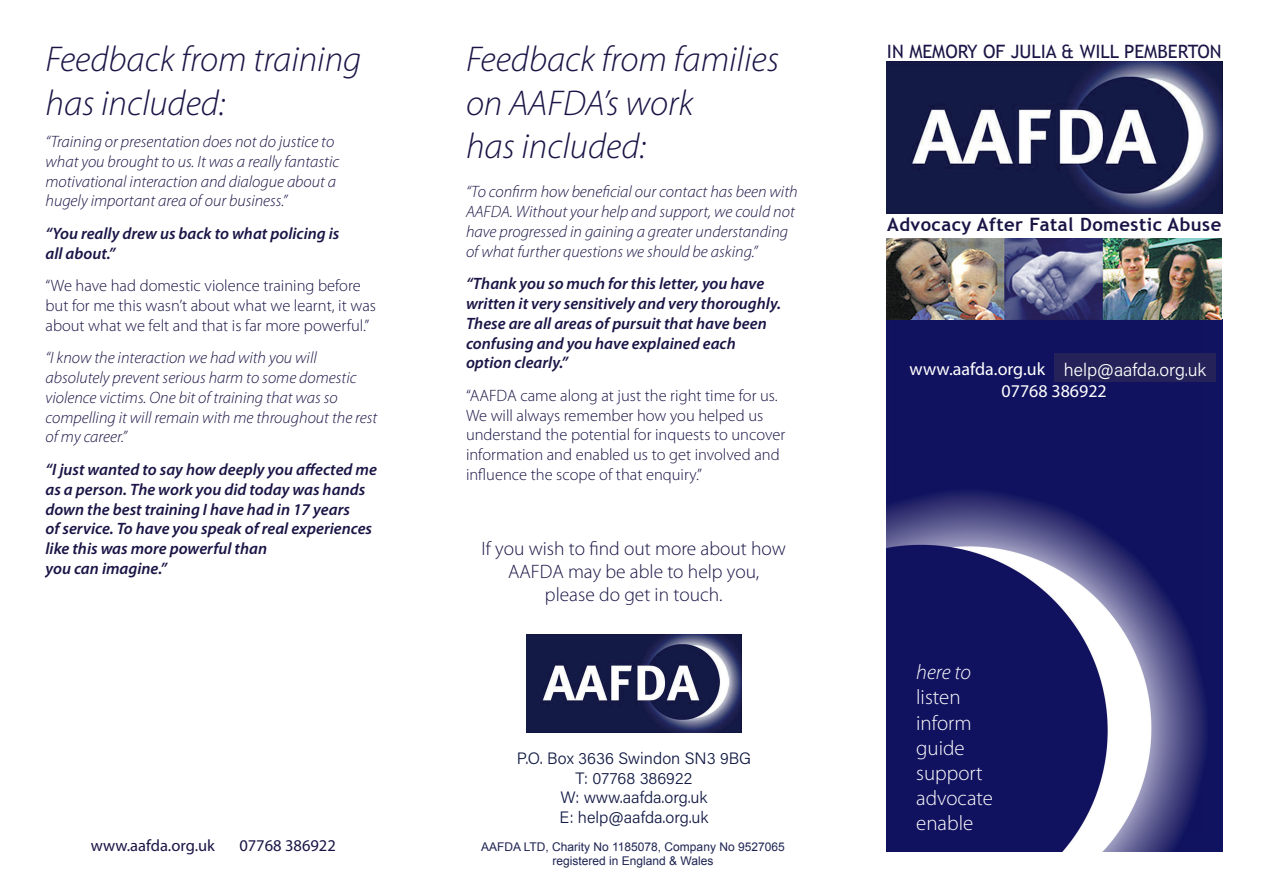
<style>
.page{position:relative;width:1263px;height:893px;background:#fff}
.page>*{position:absolute;margin:0;border:0;box-sizing:border-box;transform-origin:0 0}
.t1{font:italic 300 36px/43.2px "Myriad Pro";color:#1a1546}
.t2{font:300 21px/25.2px "Myriad Pro";color:#fff}
.t3{font:italic 300 21px "Myriad Pro";color:#fff}
.t4{font:300 19.5px/23.4px "Myriad Pro";color:#1a1546;text-align:center}
.t5{font:700 18.45px "Trebuchet MS";letter-spacing:.025em;color:#1a1546}
.t6{font:18.45px "Trebuchet MS";color:#1a1546}
.t7{font:18px/21.6px "Myriad Pro";color:#fff;text-align:center}
.t8{font:18px "Acumin Variable Concept";letter-spacing:.01em;color:#fff}
.t9{font:italic 300 16.5px/19.8px "Myriad Pro";color:#1a1546}
.t10{font:italic 600 16.5px/19.8px "Myriad Pro";color:#1a1546}
.t11{font:300 16.5px/19.8px "Myriad Pro";color:#1a1546}
.t12{font:16.5px/19.8px "Acumin Variable Concept";letter-spacing:.01em;color:#121a44;text-align:center}
.t13{font:16.5px "Myriad Pro";color:#1a1546}
.t14{font:12px/14.4px "Arial";color:#1e2452;text-align:center}
</style>
<div class="page">
<img style="left:886px;top:239px;width:336px;height:612px">
<img style="left:886px;top:61px;width:336px;height:153px">
<img style="left:526px;top:635px;width:215px;height:97px">
<div style="left:1054px;top:353px;width:162px;height:28px;background:#242258"></div>
<h1 class="t1" style="left:46px;top:39px;width:317px">Feedback from training has included:</h1>
<p class="t9" style="left:46px;top:132px;width:295px">“Training or presentation does not do justice to what you brought to us. It was a really fantastic motivational interaction and dialogue about a hugely important area of our business.”</p>
<p class="t10" style="left:46px;top:223px;width:295px">“You really drew us back to what policing is all about.”</p>
<p class="t11" style="left:46px;top:276px;width:332px">“We have had domestic violence training before but for me this wasn’t about what we learnt, it was about what we felt and that is far more powerful.”</p>
<p class="t9" style="left:46px;top:348px;width:333px">“I know the interaction we had with you will absolutely prevent serious harm to some domestic violence victims. One bit of training that was so compelling it will remain with me throughout the rest of my career.”</p>
<p class="t10" style="left:46px;top:459px;width:333px">“I just wanted to say how deeply you affected me as a person. The work you did today was hands down the best training I have had in 17 years<br>of service. To have you speak of real experiences like this was more powerful than<br>you can imagine.”</p>
<h1 class="t1" style="left:466px;top:39px;width:315px">Feedback from families on AAFDA’s work<br>has included:</h1>
<p class="t9" style="left:466px;top:182px;width:333px">“To confirm how beneficial our contact has been with AAFDA. Without your help and support, we could not have progressed in gaining a greater understanding of what further questions we should be asking.”</p>
<p class="t10" style="left:466px;top:273px;width:316px">“Thank you so much for this letter, you have written it very sensitively and very thoroughly.<br>These are all areas of pursuit that have been confusing and you have explained each option clearly.”</p>
<p class="t11" style="left:466px;top:386px;width:321px">“AAFDA came along at just the right time for us.<br>We will always remember how you helped us understand the potential for inquests to uncover information and enabled us to get involved and influence the scope of that enquiry.”</p>
<p class="t4" style="left:481px;top:537px;width:306px">If you wish to find out more about how<br>AAFDA may be able to help you, please do get in touch.</p>
<p class="t12" style="left:517px;top:747px;width:236px">P.O. Box 3636 Swindon SN3 9BG<br>T: 07768 386922<br>W: www.aafda.org.uk<br>E: help@aafda.org.uk</p>
<p class="t9" style="left:528px;top:757px;width:212px;text-align:center">P. O. Box 3636 Swindon SN3 9BG<br>T: 07768 386922</p>
<p class="t9" style="left:506px;top:817px;width:257px;text-align:center">E: info@aafda.org.uk<br>AAFDA is a registered charity no. 1125973</p>
<p class="t13" style="left:91px;top:836px;width:126px">www.aafda.org.uk</p>
<p class="t13" style="left:239px;top:836px;width:98px">07768 386922</p>
<p class="t14" style="left:481px;top:840px;width:305px">AAFDA LTD, Charity No 1185078, Company No 9527065 registered in England &amp; Wales</p>
<p class="t6" style="left:887px;top:41px;width:336px">IN MEMORY OF JULIA &amp; WILL PEMBERTON</p>
<p class="t5" style="left:887px;top:213px;width:336px">Advocacy After Fatal Domestic Abuse</p>
<p class="t7" style="left:910px;top:358px;width:291px">www.aafda.org.uk info@a fda.org.uk<br>07768 386922</p>
<p class="t8" style="left:1064px;top:357px;width:144px">help@aafda.org.uk</p>
<p class="t3" style="left:916px;top:661px;width:56px">here to</p>
<p class="t2" style="left:916px;top:685px;width:78px">listen inform guide support advocate enable</p>
</div>
